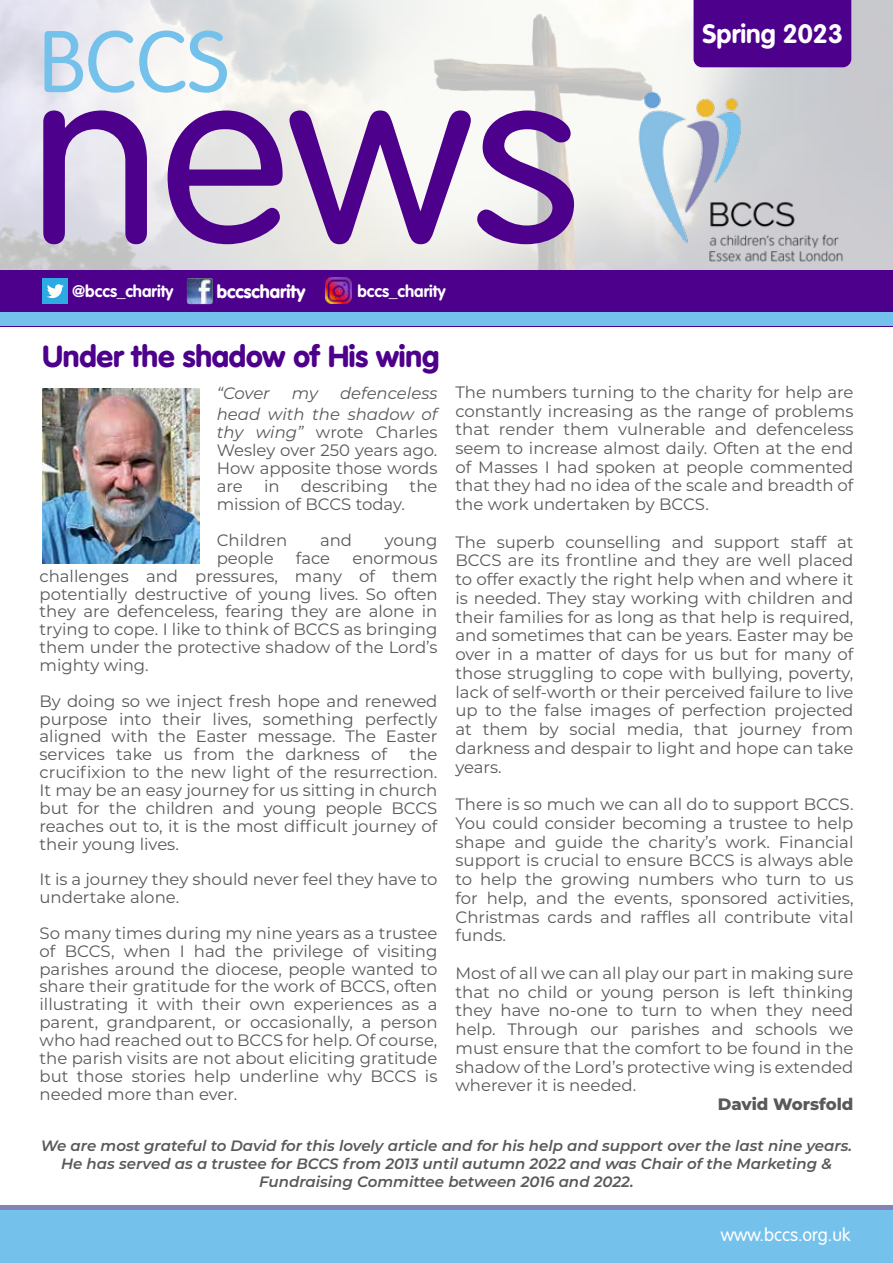
<style>
.page{position:relative;width:893px;height:1263px;background:#fff}
.page>*{position:absolute;margin:0;border:0;box-sizing:border-box;transform-origin:0 0}
.t1{font:300 245.7px "VAG Rounded Std";color:#4d008c}
.t2{font:300 85.8px "VAG Rounded Std";color:#74c1ec}
.t3{font:900 30px "VAG Rounded Std";letter-spacing:-.005em;color:#4d008c}
.t4{font:700 26.25px "VAG Rounded Std";color:#fff}
.t5{font:300 18px "VAG Rounded Std";color:#fff}
.t6{font:900 18px "VAG Rounded Std";color:#fff}
.t7{font:16.5px/18.8px "Montserrat";color:#58595b;text-align:justify}
.t8{font:italic 16.5px/21px "Montserrat";color:#58595b;text-align:right}
.t9{font:700 16.5px "VAG Rounded Std";color:#fff}
.t10{font:800 16.5px "Montserrat";color:#58595b}
.t11{font:italic 600 15px/18px "Montserrat";color:#58595b;text-align:center}
.s1{font-style:italic}
</style>
<div class="page">
<img style="left:0;top:0;width:893px;height:270px">
<div style="left:0;top:270px;width:893px;height:57px;background:#4d008c"></div>
<div style="left:0;top:276px;width:893px;height:50px;background:#74c1ec"></div>
<div style="left:0;top:276px;width:893px;height:35px;background:#4d008c"></div>
<div style="left:693px;top:0;width:158px;height:67px;background:#4d008c"></div>
<div style="left:43px;top:278px;width:25px;height:26px;background:#2caae1"></div>
<svg style="left:47px;top:284px;width:17px;height:14px"></svg>
<img style="left:187px;top:278px;width:26px;height:26px">
<img style="left:325px;top:277px;width:26px;height:26px">
<div style="left:0;top:1205px;width:893px;height:58px;background:#8483b7"></div>
<div style="left:0;top:1210px;width:893px;height:53px;background:#74c1ec"></div>
<img style="left:43px;top:389px;width:157px;height:174px">
<img style="left:615px;top:68px;width:273px;height:202px">
<h2 class="t2" style="left:40px;top:13px;width:191px">BCCS</h2>
<h1 class="t1" style="left:29px;top:16px;width:553px">news</h1>
<p class="t9" style="left:72px;top:281px;width:103px">@bccs_charity</p>
<p class="t6" style="left:217px;top:280px;width:90px">bccscharity</p>
<p class="t9" style="left:357px;top:281px;width:90px">bccs_charity</p>
<h3 class="t3" style="left:43px;top:338px;width:398px">Under the shadow of His wing</h3>
<h3 class="t4" style="left:702px;top:18px;width:142px">Spring 2023</h3>
<p class="t7" style="left:455px;top:382px;width:399px">The numbers turning to the charity for help are constantly increasing as the range of problems that render them vulnerable and defenceless seem to increase almost daily. Often at the end of Masses I had spoken at people commented that they had no idea of the scale and breadth of the work undertaken by BCCS.</p>
<p class="t7" style="left:455px;top:532px;width:399px">The superb counselling and support staff at BCCS are its frontline and they are well placed to offer exactly the right help when and where it is needed. They stay working with children and their families for as long as that help is required, and sometimes that can be years. Easter may be over in a matter of days for us but for many of those struggling to cope with bullying, poverty, lack of self-worth or their perceived failure to live up to the false images of perfection projected at them by social media, that journey from darkness and despair to light and hope can take years.</p>
<p class="t7" style="left:455px;top:794px;width:399px">There is so much we can all do to support BCCS.<br>You could consider becoming a trustee to help shape and guide the charity’s work. Financial support is crucial to ensure BCCS is always able to help the growing numbers who turn to us for help, and the events, sponsored activities, Christmas cards and raffles all contribute vital funds.</p>
<p class="t7" style="left:455px;top:963px;width:399px">Most of all we can all play our part in making sure that no child or young person is left thinking they have no-one to turn to when they need help. Through our parishes and schools we must ensure that the comfort to be found in the shadow of the Lord’s protective wing is extended wherever it is needed.</p>
<p class="t10" style="left:718px;top:1092px;width:137px">David Worsfold</p>
<p class="t11" style="left:41px;top:1136px;width:813px">We are most grateful to David for this lovely article and for his help and support over the last nine years.<br>He has served as a trustee for BCCS from 2013 until autumn 2022 and was Chair of the Marketing &amp;<br>Fundraising Committee between 2016 and 2022.</p>
<p class="t8" style="left:217px;top:382px;width:222px">defenceless<br>head with the shadow of</p>
<p class="t7" style="left:217px;top:423px;width:222px;line-height:18px"><span class="s1">thy wing”</span> wrote Charles Wesley over 250 years ago.<br>How apposite those words are</p>
<p class="t8" style="left:217px;top:382px;width:55px">“Cover</p>
<p class="t8" style="left:292px;top:382px;width:28px">my</p>
<p class="t7" style="left:264px;top:476px;width:17px">in</p>
<p class="t7" style="left:301px;top:476px;width:89px">describing</p>
<p class="t7" style="left:410px;top:476px;width:29px">the</p>
<p class="t7" style="left:217px;top:486px;width:190px;line-height:35.8px">mission of BCCS today.<br>Children</p>
<p class="t7" style="left:320px;top:530px;width:34px">and</p>
<p class="t7" style="left:385px;top:530px;width:54px">young</p>
<p class="t7" style="left:217px;top:548px;width:59px">people</p>
<p class="t7" style="left:296px;top:548px;width:36px">face</p>
<p class="t7" style="left:40px;top:548px;width:399px;line-height:17.9px;text-indent:313px">enormous challenges and pressures, many of them potentially destructive of young lives. So often they are defenceless, fearing they are alone in trying to cope. I like to think of BCCS as bringing them under the protective shadow of the Lord’s mighty wing.</p>
<p class="t7" style="left:40px;top:691px;width:399px;line-height:17.9px">By doing so we inject fresh hope and renewed purpose into their lives, something perfectly aligned with the Easter message. The Easter services take us from the darkness of</p>
<p class="t7" style="left:40px;top:745px;width:399px;line-height:17.9px;text-indent:370px">the crucifixion to the new light of the resurrection.<br>It may be an easy journey for us sitting in church but for the children and young people BCCS reaches out to, it is the most difficult journey of their young lives.</p>
<p class="t7" style="left:40px;top:870px;width:399px;line-height:17.9px">It is a journey they should never feel they have to undertake alone.</p>
<p class="t7" style="left:40px;top:923px;width:399px;line-height:17.9px">So many times during my nine years as a trustee of BCCS, when I had the privilege of visiting parishes around the diocese, people wanted to share their gratitude for the work of BCCS, often illustrating it with their own experiences as a parent, grandparent, or occasionally, a person who had reached out to BCCS for help. Of course, the parish visits are not about eliciting gratitude but those stories help underline why BCCS is needed more than ever.</p>
<p class="t5" style="left:721px;top:1224px;width:131px">www.bccs.org.uk</p>
</div>
